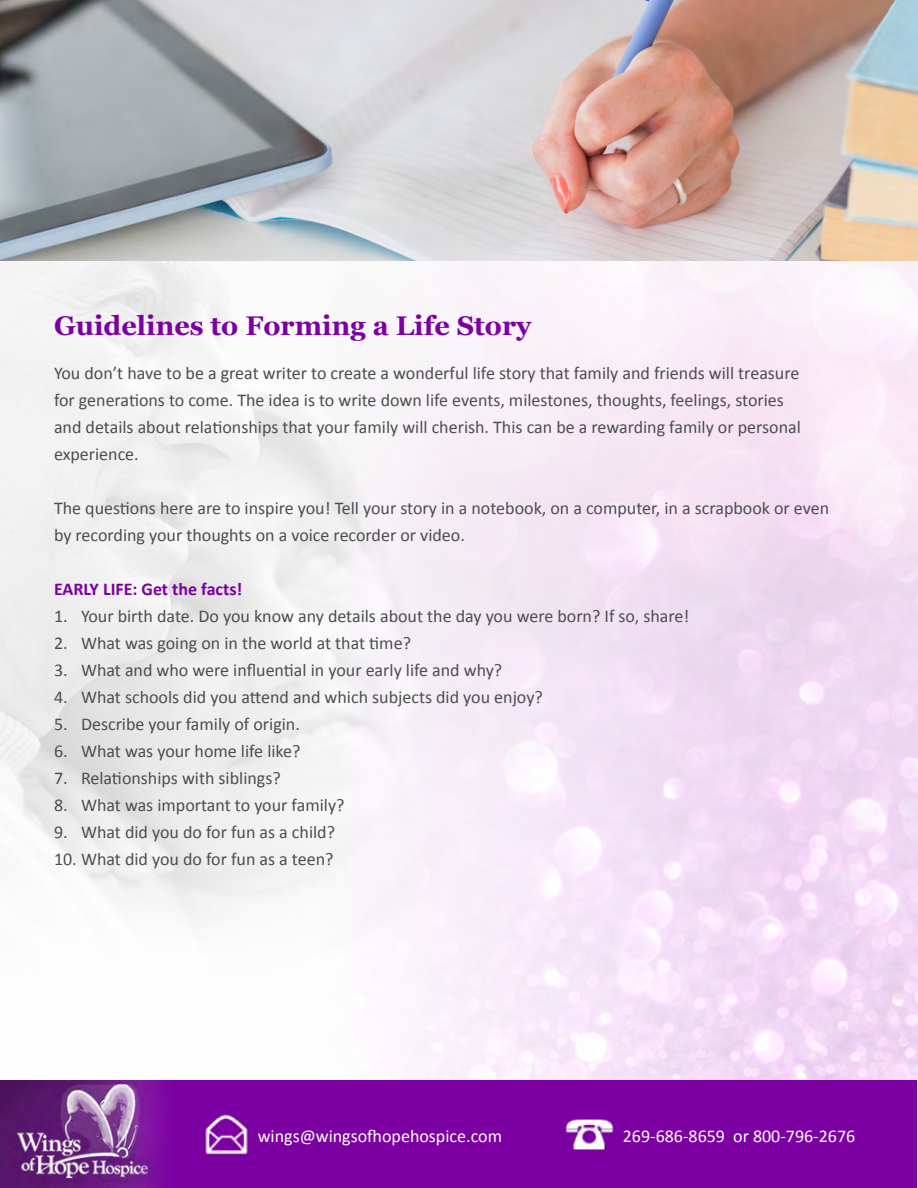
<style>
.page{position:relative;width:918px;height:1188px;background:#fff}
.page>*{position:absolute;margin:0;border:0;box-sizing:border-box;transform-origin:0 0}
.t1{font:700 27px "Georgia";color:#7c00a1}
.t2{font:18px/27px "Calibri";color:#4d4d4f}
.t3{font:18px "Calibri";color:#fff}
.t4{font:700 18px "Calibri";color:#7c00a1}
</style>
<div class="page">
<img style="left:0;top:0;width:918px;height:261px">
<div style="left:1px;top:1080px;width:916px;height:108px;background:#7c00a1"></div>
<img style="left:0;top:1080px;width:162px;height:108px">
<img style="left:565px;top:1119px;width:48px;height:31px">
<img style="left:205px;top:1114px;width:43px;height:41px">
<h1 class="t1" style="left:54px;top:306px;width:479px">Guidelines to Forming a Life Story</h1>
<p class="t2" style="left:54px;top:359px;width:748px">You don’t have to be a great writer to create a wonderful life story that family and friends will treasure for generations to come. The idea is to write down life events, milestones, thoughts, feelings, stories and details about relationships that your family will cherish. This can be a rewarding family or personal experience.</p>
<p class="t2" style="left:54px;top:494px;width:777px">The questions here are to inspire you! Tell your story in a notebook, on a computer, in a scrapbook or even by recording your thoughts on a voice recorder or video.</p>
<p class="t4" style="left:54px;top:578px;width:190px">EARLY LIFE: Get the facts!</p>
<p class="t2" style="left:54px;top:602px;width:637px">1. Your birth date. Do you know any details about the day you were born? If so, share!</p>
<p class="t2" style="left:54px;top:629px;width:359px">2. What was going on in the world at that time?</p>
<p class="t2" style="left:54px;top:656px;width:450px">3. What and who were influential in your early life and why?</p>
<p class="t2" style="left:54px;top:683px;width:490px">4. What schools did you attend and which subjects did you enjoy?</p>
<p class="t2" style="left:54px;top:710px;width:247px">5. Describe your family of origin.</p>
<p class="t2" style="left:54px;top:737px;width:248px">6. What was your home life like?</p>
<p class="t2" style="left:54px;top:764px;width:228px">7. Relationships with siblings?</p>
<p class="t2" style="left:54px;top:791px;width:292px">8. What was important to your family?</p>
<p class="t2" style="left:54px;top:818px;width:283px">9. What did you do for fun as a child?</p>
<p class="t2" style="left:54px;top:845px;width:281px">10. What did you do for fun as a teen?</p>
<p class="t3" style="left:258px;top:1124px;width:246px">wings@wingsofhopehospice.com</p>
<p class="t3" style="left:623px;top:1125px;width:234px">269-686-8659 or 800-796-2676</p>
</div>
